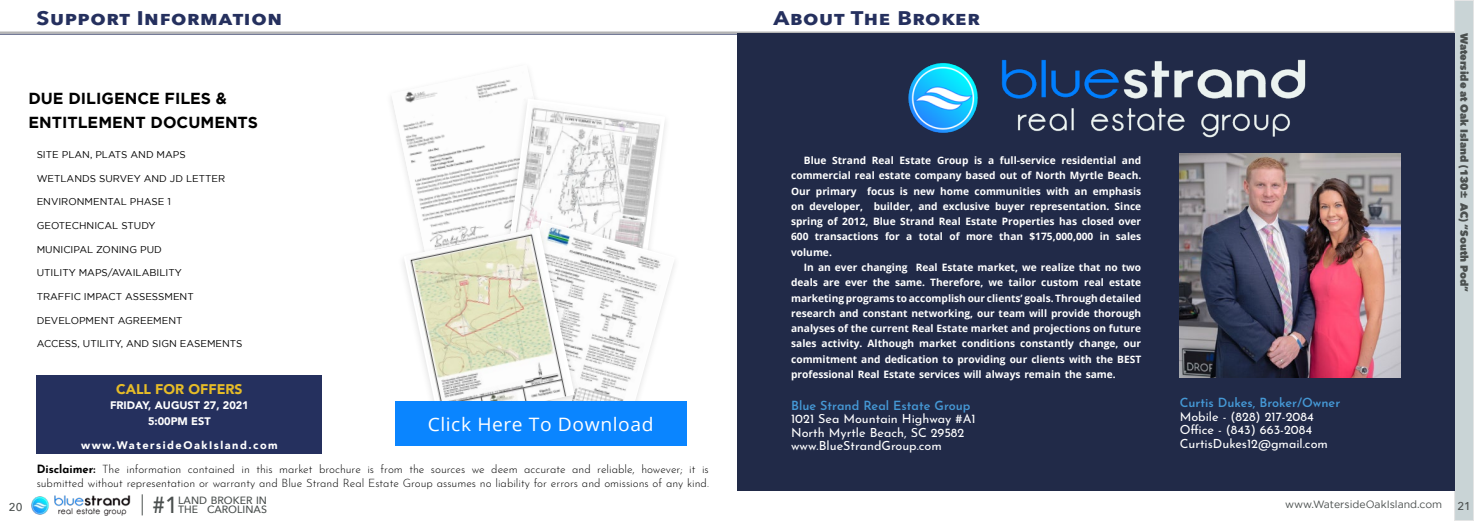
<style>
.page{position:relative;width:1474px;height:521px;background:#fff}
.page>*{position:absolute;margin:0;border:0;box-sizing:border-box;transform-origin:0 0}
.t1{font:700 19.69px "Avenir Next";letter-spacing:.03em;color:#25305e;scale:1.11 1}
.t2{font:18.46px "Open Sans";letter-spacing:.03em;color:#fff;scale:1.04 1}
.t3{font:700 15.92px/23.6px "Gotham";color:#000}
.t4{font:900 14px "Avenir";color:#e6bc28}
.t5{font:12.6px/13.5px "Josefin Sans";color:#fff}
.t6{font:600 12.6px "Josefin Sans";color:#4598d5}
.t7{font:300 11.38px/13.7px "Josefin Sans";color:#000}
.t8{font:500 11.38px "Avenir Next";color:#4b504f}
.t9{font:900 10.94px/15.8px "Avenir";color:#fff;text-align:center}
.t10{font:900 10.94px "Avenir";letter-spacing:.14em;color:#fff}
.t11{font:800 10.5px "Avenir Next";color:#4b504f}
.t12{font:500 10.5px/8.8px "Avenir Next";color:#4b504f;text-align:right}
.t13{font:10.5px "Gotham";color:#4b504f}
.t14{font:700 10.15px/15.3px "Open Sans";color:#fff;text-align:justify}
.t15{font:9.8px "Gotham";color:#000}
.s1{font-weight:700}
.s2{font-size:11.38px}
.s3{font-size:23.19px}
</style>
<div class="page">
<hr style="left:0;top:34px;width:737px;height:1px;background:#25305e">
<hr style="left:0;top:32px;width:737px;height:2px;background:#b4b4b4">
<hr style="left:737px;top:32px;width:717px;height:2px;background:#b4b4b4">
<div style="left:1456px;top:2px;width:15px;height:517px;background:#c9d4d6"></div>
<div style="left:1454px;top:0;width:19px;height:521px;border:1px solid #b4b4b4"></div>
<div style="left:737px;top:34px;width:717px;height:457px;background:#212a48"></div>
<svg style="left:142px;top:494px;width:1px;height:21px"></svg>
<img style="left:32px;top:496px;width:98px;height:19px">
<img style="left:391px;top:71px;width:143px;height:153px">
<div style="left:499px;top:95px;width:172px;height:200px;background:#000;opacity:.12"></div>
<svg style="left:505px;top:99px;width:160px;height:118px"></svg>
<img style="left:506px;top:101px;width:155px;height:116px">
<div style="left:490px;top:217px;width:191px;height:214px;background:#000;opacity:.12"></div>
<img style="left:497px;top:222px;width:176px;height:179px">
<div style="left:397px;top:224px;width:184px;height:208px;background:#000;opacity:.12"></div>
<svg style="left:403px;top:228px;width:171px;height:173px"></svg>
<img style="left:405px;top:229px;width:166px;height:172px">
<div style="left:395px;top:401px;width:291px;height:45px;background:#0a85ff"></div>
<div style="left:37px;top:375px;width:285px;height:79px;background:#25305e"></div>
<img style="left:908px;top:59px;width:398px;height:79px">
<img style="left:1179px;top:154px;width:220px;height:223px">
<h1 class="t1" style="left:36px;top:1px;width:223px">Support Information</h1>
<h1 class="t1" style="left:773px;top:1px;width:188px">About The Broker</h1>
<h3 class="t3" style="left:28px;top:86px;width:231px">DUE DILIGENCE FILES &amp;<br>ENTITLEMENT DOCUMENTS</h3>
<p class="t15" style="left:37px;top:149px;width:151px">SITE PLAN, PLATS AND MAPS</p>
<p class="t15" style="left:37px;top:173px;width:190px">WETLANDS SURVEY AND JD LETTER</p>
<p class="t15" style="left:37px;top:196px;width:136px">ENVIRONMENTAL PHASE 1</p>
<p class="t15" style="left:37px;top:220px;width:120px">GEOTECHNICAL STUDY</p>
<p class="t15" style="left:37px;top:244px;width:127px">MUNICIPAL ZONING PUD</p>
<p class="t15" style="left:37px;top:267px;width:147px">UTILITY MAPS/AVAILABILITY</p>
<p class="t15" style="left:37px;top:291px;width:159px">TRAFFIC IMPACT ASSESSMENT</p>
<p class="t15" style="left:37px;top:315px;width:147px">DEVELOPMENT AGREEMENT</p>
<p class="t15" style="left:37px;top:338px;width:207px">ACCESS, UTILITY, AND SIGN EASEMENTS</p>
<h3 class="t4" style="left:116px;top:377px;width:128px">CALL FOR OFFERS</h3>
<p class="t9" style="left:110px;top:397px;width:140px">FRIDAY, AUGUST 27, 2021<br>5:00PM EST</p>
<p class="t10" style="left:81px;top:435px;width:198px">www.WatersideOakIsland.com</p>
<h2 class="t2" style="left:427px;top:411px;width:219px">Click Here To Download</h2>
<p class="t7" style="left:37px;top:461px;width:673px"><span class="s1">Disclaimer:</span> The information contained in this market brochure is from the sources we deem accurate and reliable, however; it is submitted without representation or warranty and Blue Strand Real Estate Group assumes no liability for errors and omissions of any kind.</p>
<p class="t14" style="left:791px;top:152px;width:351px;text-indent:13px">Blue Strand Real Estate Group is a full-service residential and commercial real estate company based out of North Myrtle Beach.<br>Our primary focus is new home communities with an emphasis on developer, builder, and exclusive buyer representation. Since spring of 2012, Blue Strand Real Estate Properties has closed over 600 transactions for a total of more than $175,000,000 in sales volume.</p>
<p class="t14" style="left:791px;top:259px;width:351px;text-indent:13px">In an ever changing Real Estate market, we realize that no two deals are ever the same. Therefore, we tailor custom real estate marketing programs to accomplish our clients’ goals. Through detailed research and constant networking, our team will provide thorough analyses of the current Real Estate market and projections on future sales activity. Although market conditions constantly change, our commitment and dedication to providing our clients with the BEST professional Real Estate services will always remain the same.</p>
<p class="t6" style="left:791px;top:394px;width:181px">Blue Strand Real Estate Group</p>
<p class="t5" style="left:791px;top:410px;width:186px">1021 Sea Mountain Highway #A1<br>North Myrtle Beach, SC 29582 www.BlueStrandGroup.com</p>
<p class="t6" style="left:1179px;top:392px;width:162px">Curtis Dukes, Broker/Owner</p>
<p class="t5" style="left:1179px;top:408px;width:150px">Mobile - (828) 217-2084<br>Office - (843) 663-2084<br>CurtisDukes12@gmail.com</p>
<p class="t11" style="left:1470px;top:33px;width:261px;rotate:90deg">Waterside at Oak Island (130<span class="s2">±</span> AC) “South Pod”</p>
<p class="t8" style="left:9px;top:497px;width:15px">20</p>
<p class="t12" style="left:153px;top:496px;width:116px"><span class="s3">#1</span>LAND BROKER IN<br>THE CAROLINAS</p>
<p class="t13" style="left:1285px;top:499px;width:158px">www.WatersideOakIsland.com</p>
<p class="t8" style="left:1457px;top:496px;width:15px">21</p>
</div>
